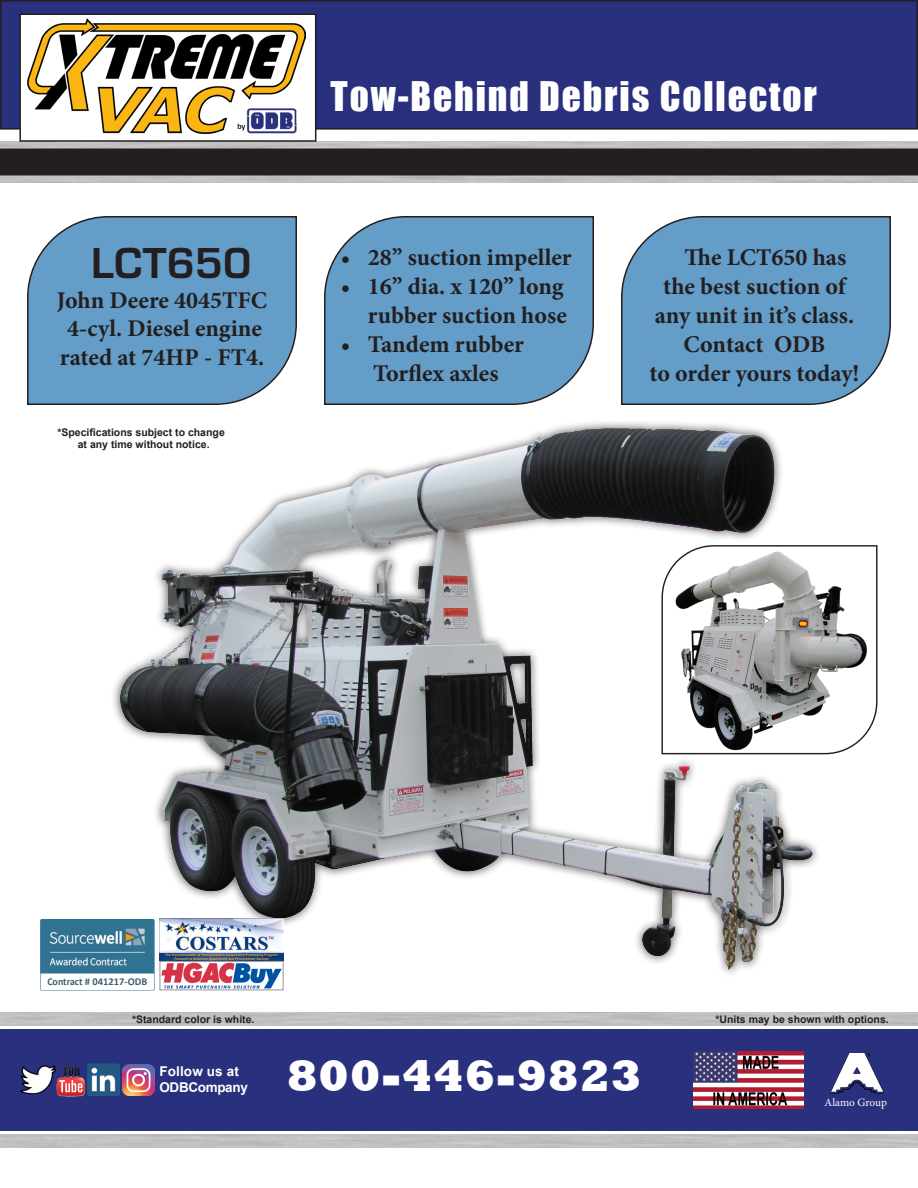
<style>
.page{position:relative;width:918px;height:1188px;background:#fff}
.page>*{position:absolute;margin:0;border:0;box-sizing:border-box;transform-origin:0 0}
.t1{font:800 45px "Rockwell";letter-spacing:.01em;color:#fff}
.t2{font:700 45px "Eurostile";color:#231f20}
.t3{font:37.5px "Impact";letter-spacing:.05em;color:#fff}
.t4{font:700 24px/28.8px "Minion Pro";color:#231f20;text-align:center}
.t5{font:700 13.5px "Arial";letter-spacing:.01em;color:#fff}
.t6{font:700 13.5px "Arial";letter-spacing:-.025em;color:#fff}
.t7{font:11.25px "Minion Pro";letter-spacing:-.01em;color:#fff}
.t8{font:700 10.5px "Arial";color:#231f20}
.t9{font:700 10.5px "Calibri";color:#415f72;scale:.95 1}
</style>
<div class="page">
<div style="left:1px;top:1px;width:916px;height:128px;background:#29307d"></div>
<div style="left:0;top:0;width:918px;height:130px;border:2px solid #231f20"></div>
<div style="left:0;top:1029px;width:918px;height:102px;background:#29307d"></div>
<div style="left:1px;top:149px;width:916px;height:26px;background:#231f20"></div>
<div style="left:0;top:148px;width:918px;height:28px;border:2px solid #231f20"></div>
<svg style="left:324px;top:216px;width:270px;height:189px;background:#699ec5"></svg>
<svg style="left:27px;top:216px;width:270px;height:189px;background:#699ec5"></svg>
<svg style="left:621px;top:216px;width:270px;height:189px;background:#699ec5"></svg>
<img style="left:113px;top:422px;width:700px;height:563px">
<svg style="left:661px;top:544px;width:217px;height:211px"></svg>
<img style="left:830px;top:1053px;width:54px;height:41px">
<img style="left:19px;top:1064px;width:35px;height:32px">
<img style="left:54px;top:1064px;width:66px;height:32px">
<img style="left:122px;top:1064px;width:32px;height:32px">
<svg style="left:89px;top:1065px;width:29px;height:29px"></svg>
<img style="left:694px;top:1052px;width:109px;height:56px">
<img style="left:41px;top:919px;width:113px;height:71px">
<img style="left:160px;top:919px;width:124px;height:41px">
<img style="left:162px;top:963px;width:119px;height:25px">
<div style="left:160px;top:961px;width:123px;height:29px;border:1px solid #939598"></div>
<div style="left:47px;top:977px;width:100px;height:9px;background:#fff"></div>
<div style="left:20px;top:14px;width:296px;height:127px;background:#fff"></div>
<div style="left:19px;top:14px;width:297px;height:128px;border:2px solid #231f20"></div>
<img style="left:27px;top:18px;width:278px;height:116px">
<p class="t3" style="left:331px;top:67px;width:488px">Tow-Behind Debris Collector</p>
<p class="t2" style="left:91px;top:231px;width:162px">LCT650</p>
<p class="t4" style="left:341px;top:243px;width:232px">• 28” suction impeller</p>
<p class="t4" style="left:341px;top:272px;width:228px;text-align:right">• 16” dia. x 120” long rubber suction hose</p>
<p class="t4" style="left:341px;top:329px;width:184px">• Tandem rubber<br>Torflex axles</p>
<p class="t4" style="left:57px;top:285px;width:212px">John Deere 4045TFC<br>4-cyl. Diesel engine rated at 74HP - FT4.</p>
<p class="t8" style="left:57px;top:425px;width:169px">*Specifications subject to change</p>
<p class="t8" style="left:78px;top:437px;width:133px">at any time without notice.</p>
<p class="t4" style="left:684px;top:243px;width:163px">The LCT650 has</p>
<p class="t4" style="left:663px;top:272px;width:184px">the best suction of</p>
<p class="t4" style="left:655px;top:301px;width:201px">any unit in it’s class.</p>
<p class="t4" style="left:684px;top:329px;width:143px">Contact ODB</p>
<p class="t4" style="left:650px;top:358px;width:211px">to order yours today!</p>
<p class="t9" style="left:47px;top:974px;width:107px">Contract # 041217-ODB</p>
<p class="t8" style="left:132px;top:1012px;width:124px">*Standard color is white.</p>
<p class="t8" style="left:716px;top:1012px;width:175px">*Units may be shown with options.</p>
<p class="t1" style="left:287px;top:1050px;width:356px">800-446-9823</p>
<p class="t7" style="left:825px;top:1095px;width:64px">Alamo Group</p>
<p class="t5" style="left:159px;top:1062px;width:81px">Follow us at</p>
<p class="t6" style="left:159px;top:1078px;width:90px">ODBCompany</p>
</div>
